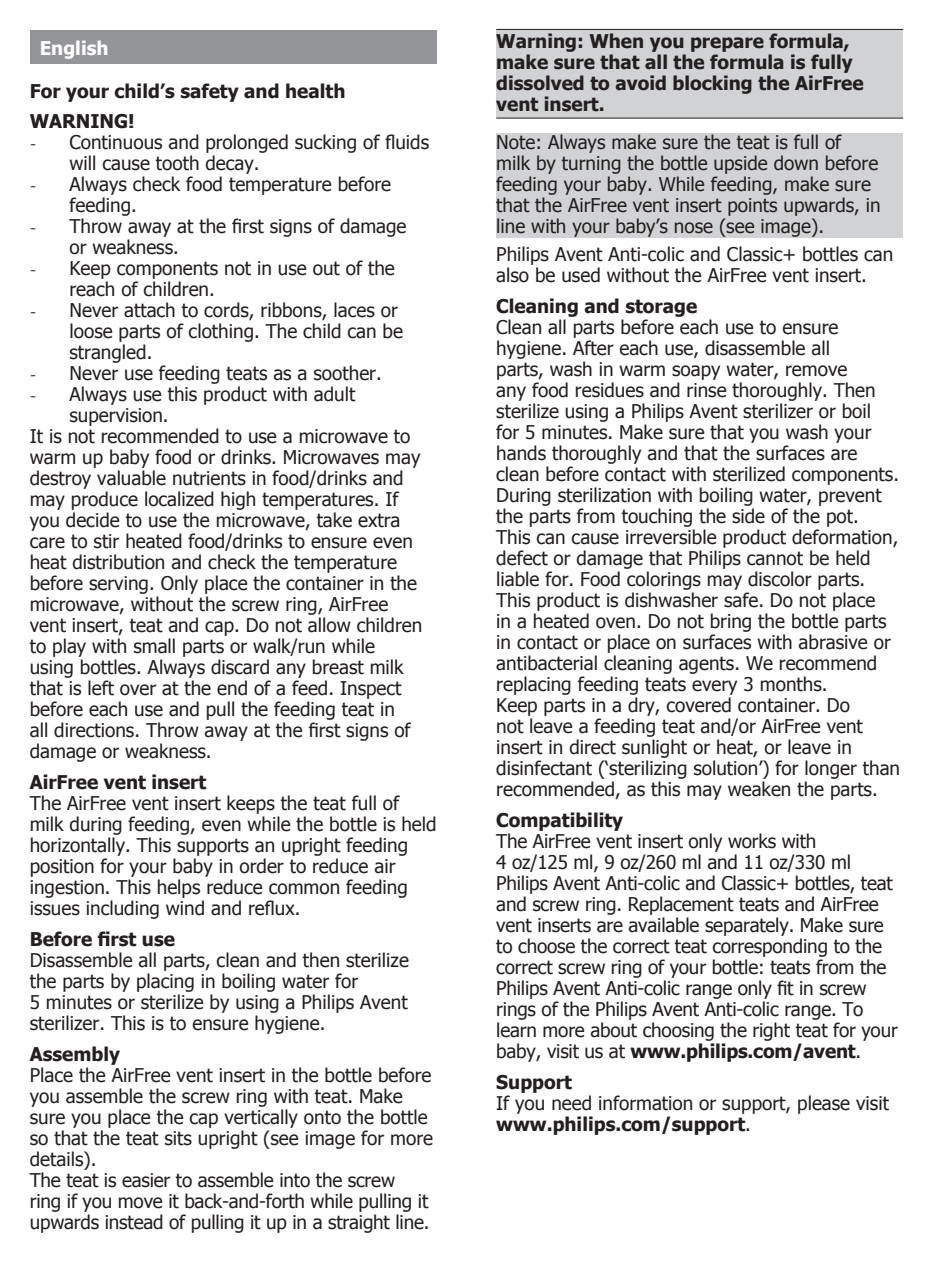
<style>
.page{position:relative;width:933px;height:1270px;background:#fff}
.page>*{position:absolute;margin:0;border:0;box-sizing:border-box;transform-origin:0 0}
.t1{font:18.9px/21px "Tahoma";color:#231f20}
.t2{font:700 18.9px/21px "Tahoma";color:#231f20}
.t3{font:700 18.9px "Tahoma";color:#fff}
.s1{font-family:"Minion Pro"}
.s2{font-weight:700}
</style>
<div class="page">
<div style="left:30px;top:30px;width:407px;height:34px;background:#939598"></div>
<div style="left:496px;top:29px;width:407px;height:89px;background:#d1d2d4"></div>
<hr style="left:496px;top:29px;width:407px;height:1px;background:#231f20">
<hr style="left:496px;top:118px;width:407px;height:1px;background:#231f20">
<div style="left:496px;top:134px;width:407px;height:104px;background:#d1d2d4"></div>
<p class="t3" style="left:40px;top:35px;width:70px">English</p>
<p class="t2" style="left:30px;top:74px;width:317px;line-height:30.8px">For your child’s safety and health<br>WARNING!</p>
<p class="t1" style="left:69px;top:131px;width:361px;text-indent:-40px"><span class="s1">-</span> Continuous and prolonged sucking of fluids will cause tooth decay.</p>
<p class="t1" style="left:69px;top:173px;width:323px;text-indent:-40px"><span class="s1">-</span> Always check food temperature before feeding.</p>
<p class="t1" style="left:69px;top:215px;width:338px;text-indent:-40px"><span class="s1">-</span> Throw away at the first signs of damage or weakness.</p>
<p class="t1" style="left:69px;top:257px;width:327px;text-indent:-40px"><span class="s1">-</span> Keep components not in use out of the reach of children.</p>
<p class="t1" style="left:69px;top:299px;width:335px;text-indent:-40px"><span class="s1">-</span> Never attach to cords, ribbons, laces or loose parts of clothing. The child can be strangled.</p>
<p class="t1" style="left:30px;top:362px;width:353px"><span class="s1">-</span> Never use feeding teats as a soother.</p>
<p class="t1" style="left:30px;top:383px;width:327px"><span class="s1">-</span> Always use this product with adult</p>
<p class="t1" style="left:69px;top:404px;width:101px">supervision.</p>
<p class="t1" style="left:30px;top:425px;width:382px">It is not recommended to use a microwave to</p>
<p class="t1" style="left:30px;top:446px;width:392px">warm up baby food or drinks. Microwaves may</p>
<p class="t1" style="left:30px;top:467px;width:375px">destroy valuable nutrients in food/drinks and</p>
<p class="t1" style="left:30px;top:488px;width:370px">may produce localized high temperatures. If</p>
<p class="t1" style="left:30px;top:509px;width:372px">you decide to use the microwave, take extra</p>
<p class="t1" style="left:30px;top:530px;width:385px">care to stir heated food/drinks to ensure even</p>
<p class="t1" style="left:30px;top:551px;width:369px">heat distribution and check the temperature</p>
<p class="t1" style="left:30px;top:572px;width:389px">before serving. Only place the container in the</p>
<p class="t1" style="left:30px;top:593px;width:360px">microwave, without the screw ring, AirFree</p>
<p class="t1" style="left:30px;top:614px;width:394px">vent insert, teat and cap. Do not allow children</p>
<p class="t1" style="left:30px;top:635px;width:347px">to play with small parts or walk/run while</p>
<p class="t1" style="left:30px;top:656px;width:375px">using bottles. Always discard any breast milk</p>
<p class="t1" style="left:30px;top:677px;width:373px">that is left over at the end of a feed. Inspect</p>
<p class="t1" style="left:30px;top:698px;width:367px">before each use and pull the feeding teat in</p>
<p class="t1" style="left:30px;top:719px;width:382px">all directions. Throw away at the first signs of</p>
<p class="t1" style="left:30px;top:740px;width:183px">damage or weakness.</p>
<p class="t2" style="left:30px;top:771px;width:178px">AirFree vent insert</p>
<p class="t1" style="left:30px;top:792px;width:408px">The AirFree vent insert keeps the teat full of milk during feeding, even while the bottle is held horizontally. This supports an upright feeding position for your baby in order to reduce air ingestion. This helps reduce common feeding issues including wind and reflux.</p>
<p class="t2" style="left:30px;top:928px;width:147px">Before first use</p>
<p class="t1" style="left:30px;top:949px;width:381px">Disassemble all parts, clean and then sterilize the parts by placing in boiling water for<br>5 minutes or sterilize by using a Philips Avent sterilizer. This is to ensure hygiene.</p>
<p class="t2" style="left:30px;top:1043px;width:92px">Assembly</p>
<p class="t1" style="left:30px;top:1064px;width:405px">Place the AirFree vent insert in the bottle before you assemble the screw ring with teat. Make sure you place the cap vertically onto the bottle so that the teat sits upright (see image for more details).<br>The teat is easier to assemble into the screw<br>ring if you move it back-and-forth while pulling it upwards instead of pulling it up in a straight line.</p>
<p class="t2" style="left:496px;top:29px;width:369px">Warning: When you prepare formula, make sure that all the formula is fully dissolved to avoid blocking the AirFree vent insert.</p>
<p class="t1" style="left:496px;top:131px;width:386px">Note: Always make sure the teat is full of<br>milk by turning the bottle upside down before feeding your baby. While feeding, make sure that the AirFree vent insert points upwards, in line with your baby’s nose (see image).</p>
<p class="t1" style="left:496px;top:243px;width:398px">Philips Avent Anti-colic and Classic+ bottles can also be used without the AirFree vent insert.</p>
<p class="t2" style="left:496px;top:295px;width:202px">Cleaning and storage</p>
<p class="t1" style="left:496px;top:316px;width:405px">Clean all parts before each use to ensure hygiene. After each use, disassemble all<br>parts, wash in warm soapy water, remove<br>any food residues and rinse thoroughly. Then sterilize using a Philips Avent sterilizer or boil<br>for 5 minutes. Make sure that you wash your hands thoroughly and that the surfaces are clean before contact with sterilized components.<br>During sterilization with boiling water, prevent the parts from touching the side of the pot.<br>This can cause irreversible product deformation, defect or damage that Philips cannot be held liable for. Food colorings may discolor parts.<br>This product is dishwasher safe. Do not place<br>in a heated oven. Do not bring the bottle parts in contact or place on surfaces with abrasive or antibacterial cleaning agents. We recommend replacing feeding teats every 3 months.<br>Keep parts in a dry, covered container. Do<br>not leave a feeding teat and/or AirFree vent insert in direct sunlight or heat, or leave in disinfectant (‘sterilizing solution’) for longer than recommended, as this may weaken the parts.</p>
<p class="t2" style="left:496px;top:808px;width:128px">Compatibility</p>
<p class="t1" style="left:496px;top:830px;width:403px">The AirFree vent insert only works with<br>4 oz/125 ml, 9 oz/260 ml and 11 oz/330 ml Philips Avent Anti-colic and Classic+ bottles, teat and screw ring. Replacement teats and AirFree vent inserts are available separately. Make sure to choose the correct teat corresponding to the correct screw ring of your bottle: teats from the Philips Avent Anti-colic range only fit in screw rings of the Philips Avent Anti-colic range. To learn more about choosing the right teat for your baby, visit us at <span class="s2">www.philips.com/avent</span>.</p>
<p class="t2" style="left:496px;top:1070px;width:77px">Support</p>
<p class="t1" style="left:496px;top:1092px;width:394px">If you need information or support, please visit <span class="s2">www.philips.com/support</span>.</p>
</div>
